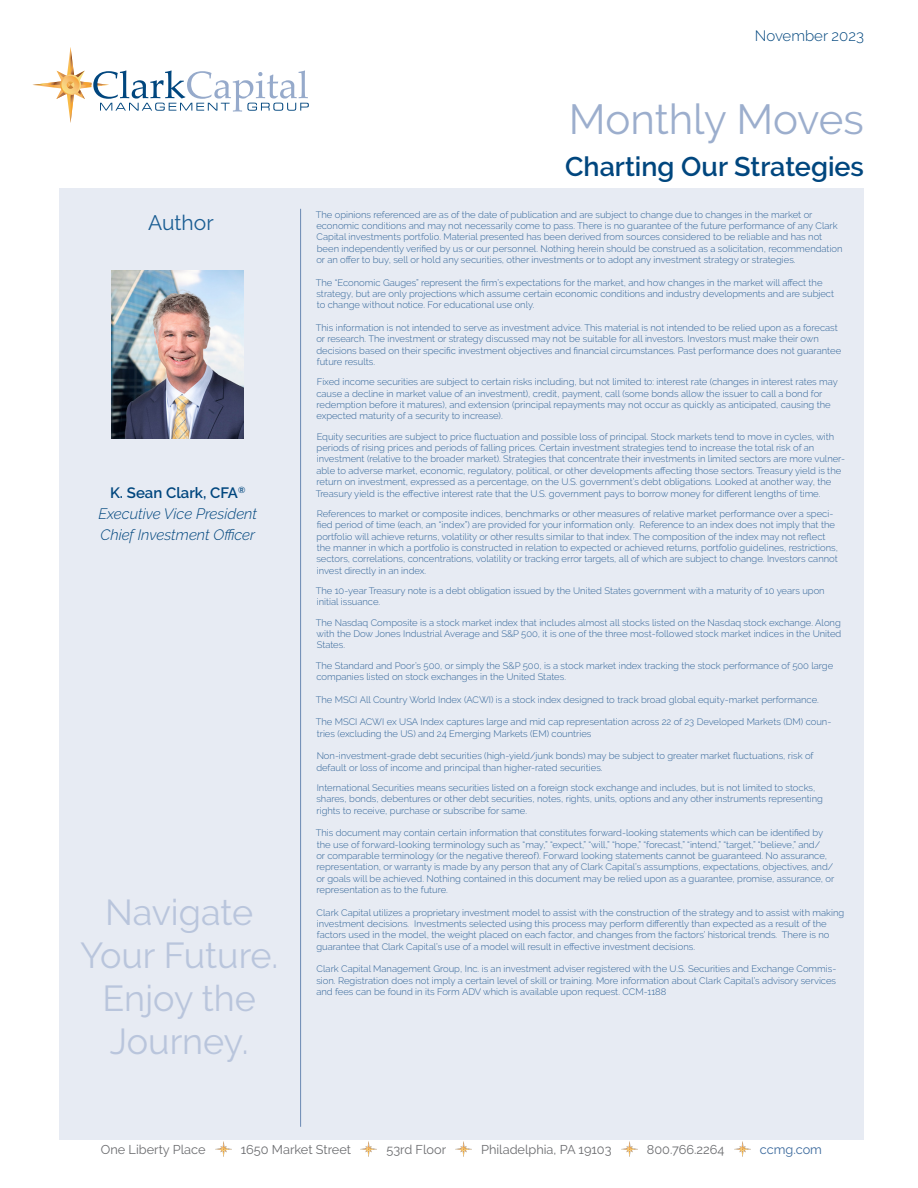
<style>
.page{position:relative;width:918px;height:1188px;background:#fff}
.page>*{position:absolute;margin:0;border:0;box-sizing:border-box;transform-origin:0 0}
.t1{font:42px "Raleway";letter-spacing:-.005em;color:#9caecd}
.t2{font:36px/43.2px "Raleway";color:#b9c5dc;text-align:center}
.t3{font:600 27px "Raleway";color:#00467e}
.New___Author_Heading{font:21px "Raleway";color:#1a5d93}
.New_Author_Job_Title{font:italic 300 15px "Raleway";color:#00467e}
.New_Author{font:600 15px "Raleway";color:#00467e}
.t4{font:300 15px "Raleway";color:#00467e}
.t5{font:12.75px "Raleway";color:#6c6d70}
.t6{font:12.75px "Raleway";color:#3c6a9d}
.New_Disclosure_Paragraph{font:300 9.45px/11.4px "Raleway";color:#306397}
</style>
<div class="page">
<div style="left:60px;top:188px;width:804px;height:951px;background:#e7ebf3"></div>
<svg style="left:32px;top:47px;width:277px;height:76px"></svg>
<img style="left:215px;top:1141px;width:16px;height:16px">
<img style="left:361px;top:1141px;width:16px;height:16px">
<img style="left:456px;top:1141px;width:15px;height:16px">
<img style="left:621px;top:1141px;width:16px;height:16px">
<img style="left:734px;top:1141px;width:16px;height:16px">
<hr style="left:300px;top:209px;width:1px;height:918px;background:#6b89b4">
<img style="left:112px;top:270px;width:132px;height:169px">
<h3 class="t4" style="left:755px;top:27px;width:111px">November 2023</h3>
<p class="New___Author_Heading" style="left:148px;top:211px;width:67px">Author</p>
<p class="New_Author" style="left:110px;top:484px;width:137px">K. Sean Clark, CFA<sup>®</sup></p>
<p class="New_Author_Job_Title" style="left:98px;top:505px;width:160px">Executive Vice President</p>
<p class="New_Author_Job_Title" style="left:101px;top:526px;width:156px">Chief Investment Officer</p>
<h2 class="t2" style="left:80px;top:890px;width:200px">Navigate<br>Your Future.<br>Enjoy the<br>Journey.</h2>
<h1 class="t1" style="left:569px;top:95px;width:297px">Monthly Moves</h1>
<h3 class="t3" style="left:565px;top:151px;width:300px">Charting Our Strategies</h3>
<p class="New_Disclosure_Paragraph" style="left:316px;top:209px;width:529px">The opinions referenced are as of the date of publication and are subject to change due to changes in the market or economic conditions and may not necessarily come to pass. There is no guarantee of the future performance of any Clark Capital investments portfolio. Material presented has been derived from sources considered to be reliable and has not been independently verified by us or our personnel. Nothing herein should be construed as a solicitation, recommendation or an offer to buy, sell or hold any securities, other investments or to adopt any investment strategy or strategies.</p>
<p class="New_Disclosure_Paragraph" style="left:316px;top:277px;width:520px">The “Economic Gauges” represent the firm’s expectations for the market, and how changes in the market will affect the strategy, but are only projections which assume certain economic conditions and industry developments and are subject to change without notice. For educational use only.</p>
<p class="New_Disclosure_Paragraph" style="left:316px;top:322px;width:527px">This information is not intended to serve as investment advice. This material is not intended to be relied upon as a forecast or research. The investment or strategy discussed may not be suitable for all investors. Investors must make their own decisions based on their specific investment objectives and financial circumstances. Past performance does not guarantee future results.</p>
<p class="New_Disclosure_Paragraph" style="left:316px;top:376px;width:523px">Fixed income securities are subject to certain risks including, but not limited to: interest rate (changes in interest rates may cause a decline in market value of an investment), credit, payment, call (some bonds allow the issuer to call a bond for redemption before it matures), and extension (principal repayments may not occur as quickly as anticipated, causing the expected maturity of a security to increase).</p>
<p class="New_Disclosure_Paragraph" style="left:316px;top:431px;width:531px">Equity securities are subject to price fluctuation and possible loss of principal. Stock markets tend to move in cycles, with periods of rising prices and periods of falling prices. Certain investment strategies tend to increase the total risk of an investment (relative to the broader market). Strategies that concentrate their investments in limited sectors are more vulner&shy;able to adverse market, economic, regulatory, political, or other developments affecting those sectors. Treasury yield is the return on investment, expressed as a percentage, on the U.S. government’s debt obligations. Looked at another way, the Treasury yield is the effective interest rate that the U.S. government pays to borrow money for different lengths of time.</p>
<p class="New_Disclosure_Paragraph" style="left:316px;top:508px;width:523px">References to market or composite indices, benchmarks or other measures of relative market performance over a speci&shy;fied period of time (each, an “index”) are provided for your information only. Reference to an index does not imply that the portfolio will achieve returns, volatility or other results similar to that index. The composition of the index may not reflect the manner in which a portfolio is constructed in relation to expected or achieved returns, portfolio guidelines, restrictions, sectors, correlations, concentrations, volatility or tracking error targets, all of which are subject to change. Investors cannot invest directly in an index.</p>
<p class="New_Disclosure_Paragraph" style="left:316px;top:585px;width:511px">The 10-year Treasury note is a debt obligation issued by the United States government with a maturity of 10 years upon initial issuance.</p>
<p class="New_Disclosure_Paragraph" style="left:316px;top:616px;width:527px;text-align:justify">The Nasdaq Composite is a stock market index that includes almost all stocks listed on the Nasdaq stock exchange. Along with the Dow Jones Industrial Average and S&amp;P 500, it is one of the three most-followed stock market indices in the United States.</p>
<p class="New_Disclosure_Paragraph" style="left:316px;top:660px;width:519px">The Standard and Poor’s 500, or simply the S&amp;P 500, is a stock market index tracking the stock performance of 500 large companies listed on stock exchanges in the United States.</p>
<p class="New_Disclosure_Paragraph" style="left:316px;top:694px;width:505px">The MSCI All Country World Index (ACWI) is a stock index designed to track broad global equity-market performance.</p>
<p class="New_Disclosure_Paragraph" style="left:316px;top:716px;width:517px">The MSCI ACWI ex USA Index captures large and mid cap representation across 22 of 23 Developed Markets (DM) coun&shy;tries (excluding the US) and 24 Emerging Markets (EM) countries</p>
<p class="New_Disclosure_Paragraph" style="left:316px;top:750px;width:499px">Non-investment-grade debt securities (high-yield/junk bonds) may be subject to greater market fluctuations, risk of default or loss of income and principal than higher-rated securities.</p>
<p class="New_Disclosure_Paragraph" style="left:316px;top:782px;width:508px">International Securities means securities listed on a foreign stock exchange and includes, but is not limited to stocks, shares, bonds, debentures or other debt securities, notes, rights, units, options and any other instruments representing rights to receive, purchase or subscribe for same.</p>
<p class="New_Disclosure_Paragraph" style="left:316px;top:827px;width:520px">This document may contain certain information that constitutes forward-looking statements which can be identified by the use of forward-looking terminology such as “may,” “expect,” “will,” “hope,” “forecast,” “intend,” “target,” “believe,” and/<br>or comparable terminology (or the negative thereof). Forward looking statements cannot be guaranteed. No assurance, representation, or warranty is made by any person that any of Clark Capital’s assumptions, expectations, objectives, and/ or goals will be achieved. Nothing contained in this document may be relied upon as a guarantee, promise, assurance, or representation as to the future.</p>
<p class="New_Disclosure_Paragraph" style="left:316px;top:907px;width:530px">Clark Capital utilizes a proprietary investment model to assist with the construction of the strategy and to assist with making investment decisions. Investments selected using this process may perform differently than expected as a result of the factors used in the model, the weight placed on each factor, and changes from the factors’ historical trends. There is no guarantee that Clark Capital’s use of a model will result in effective investment decisions.</p>
<p class="New_Disclosure_Paragraph" style="left:316px;top:963px;width:521px;text-align:justify">Clark Capital Management Group, Inc. is an investment adviser registered with the U.S. Securities and Exchange Commis&shy;sion. Registration does not imply a certain level of skill or training. More information about Clark Capital’s advisory services and fees can be found in its Form ADV which is available upon request. CCM-1188</p>
<h3 class="t5" style="left:101px;top:1142px;width:106px">One Liberty Place</h3>
<h3 class="t5" style="left:241px;top:1142px;width:112px">1650 Market Street</h3>
<h3 class="t5" style="left:386px;top:1142px;width:61px">53rd Floor</h3>
<h3 class="t5" style="left:481px;top:1142px;width:132px">Philadelphia, PA 19103</h3>
<h3 class="t5" style="left:647px;top:1142px;width:79px">800.766.2264</h3>
<h3 class="t6" style="left:760px;top:1142px;width:64px">ccmg.com</h3>
</div>
